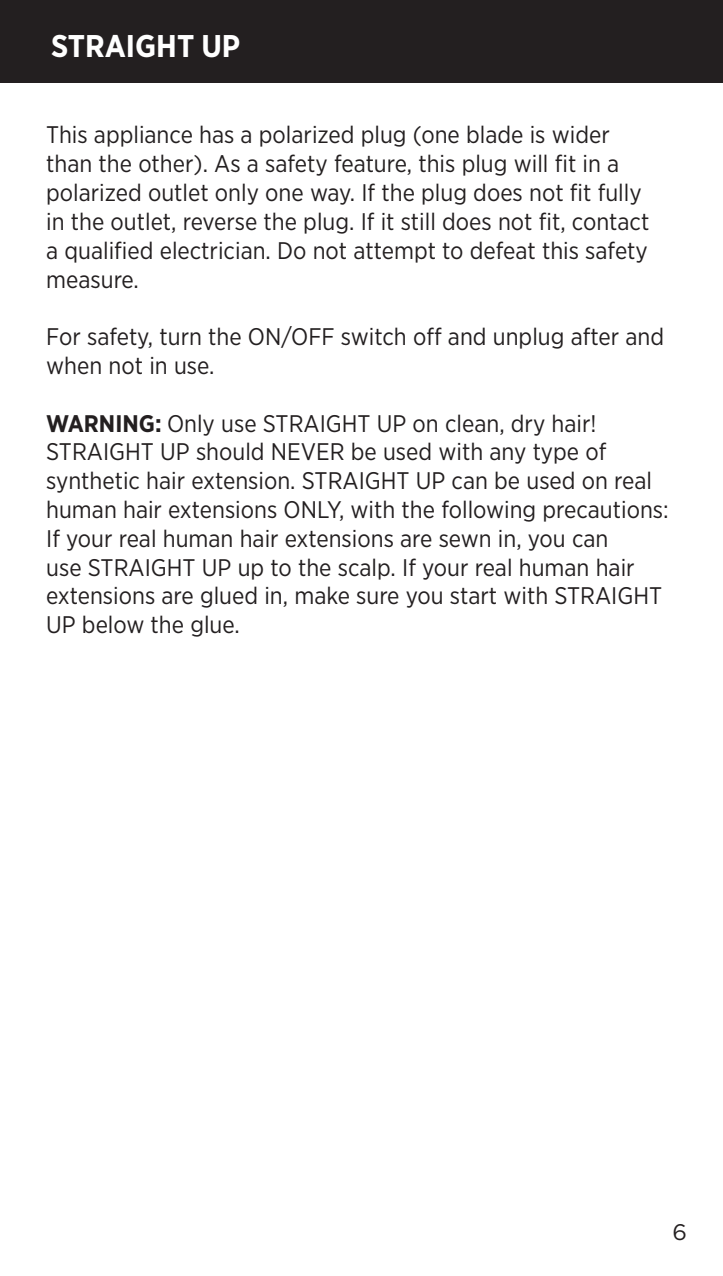
<style>
.page{position:relative;width:723px;height:1276px;background:#fff}
.page>*{position:absolute;margin:0;border:0;box-sizing:border-box;transform-origin:0 0}
.t1{font:700 31.5px "Gotham Narrow";color:#fff}
.t2{font:24px/28.8px "Gotham Narrow";color:#231f20}
.t3{font:22.5px "Gotham";color:#231f20}
.s1{font-weight:700}
</style>
<div class="page">
<div style="left:0;top:0;width:723px;height:83px;background:#231f20"></div>
<h1 class="t1" style="left:51px;top:25px;width:191px">STRAIGHT UP</h1>
<p class="t2" style="left:46px;top:120px;width:604px">This appliance has a polarized plug (one blade is wider than the other). As a safety feature, this plug will fit in a polarized outlet only one way. If the plug does not fit fully in the outlet, reverse the plug. If it still does not fit, contact a qualified electrician. Do not attempt to defeat this safety measure.</p>
<p class="t2" style="left:46px;top:322px;width:619px">For safety, turn the ON/OFF switch off and unplug after and when not in use.</p>
<p class="t2" style="left:46px;top:408px;width:624px"><span class="s1">WARNING:</span> Only use STRAIGHT UP on clean, dry hair!<br>STRAIGHT UP should NEVER be used with any type of synthetic hair extension. STRAIGHT UP can be used on real human hair extensions ONLY, with the following precautions:<br>If your real human hair extensions are sewn in, you can<br>use STRAIGHT UP up to the scalp. If your real human hair extensions are glued in, make sure you start with STRAIGHT UP below the glue.</p>
<p class="t3" style="left:672px;top:1217px;width:16px">6</p>
</div>
